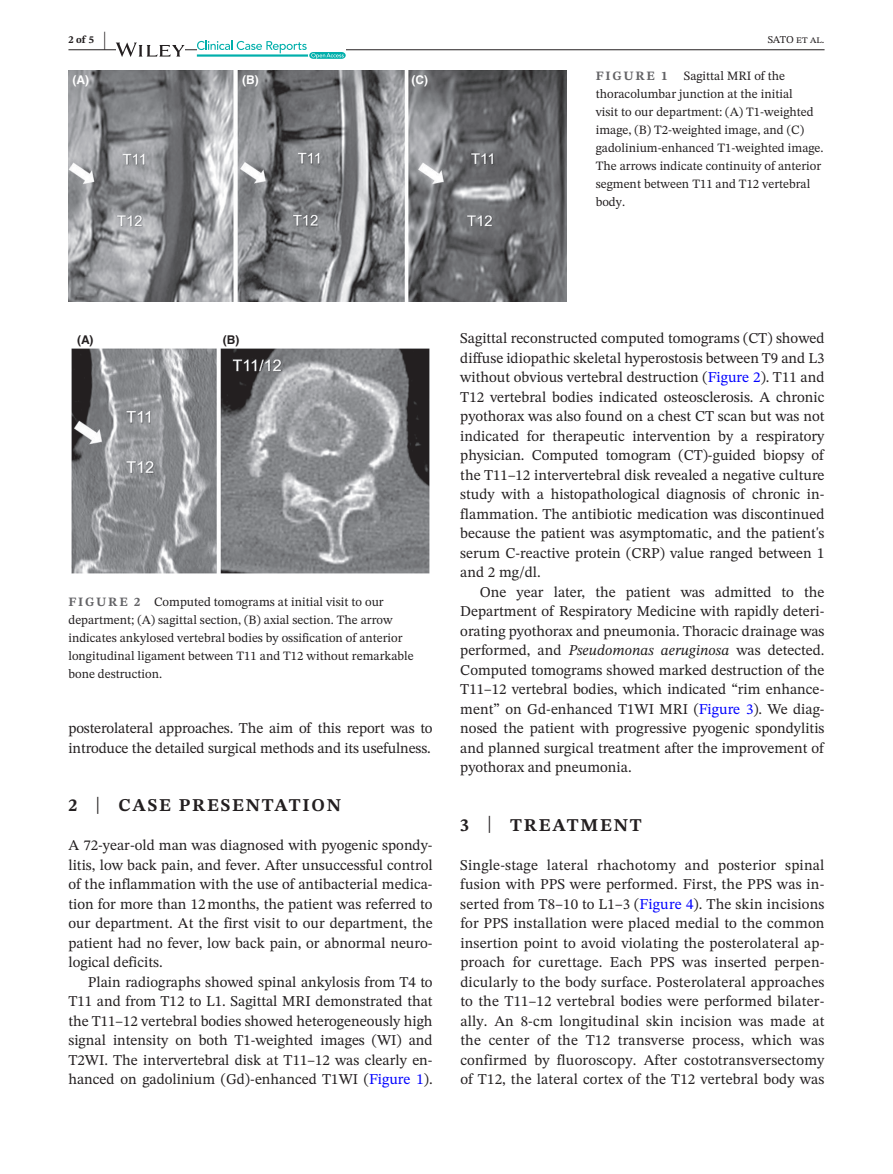
<style>
.page{position:relative;width:893px;height:1174px;background:#fff}
.page>*{position:absolute;margin:0;border:0;box-sizing:border-box;transform-origin:0 0}
.t1{font:700 18px "STIX Two Text";letter-spacing:.1em;color:#231f20}
.t2{font:15px/19.5px "STIX Two Text";color:#231f20;text-align:justify}
.t3{font:12.75px/18px "STIX Two Text";color:#231f20}
.t4{font:700 12.75px "STIX Two Text";letter-spacing:.14em;color:#636366}
.t5{font:700 12px "Helvetica";color:#fff}
.t6{font:700 12px "Helvetica";color:#231f20}
.t7{font:10.5px "STIX Two Text";letter-spacing:-.01em;color:#231f20}
.t8{font:700 10.5px "STIX Two Text";color:#231f20}
.s1{font-size:21px}
.s2{font-weight:700;color:#636366}
.s3{font-weight:400;font-size:23.7px}
.s4{color:#00f}
.s5{font-style:italic}
</style>
<div class="page">
<hr style="left:68px;top:49px;width:756px;height:1px;background:#231f20">
<svg style="left:116px;top:43px;width:69px;height:14px"></svg>
<svg style="left:197px;top:41px;width:149px;height:18px"></svg>
<img style="left:68px;top:70px;width:498px;height:231px">
<img style="left:72px;top:348px;width:357px;height:225px">
<p class="t8" style="left:68px;top:32px;width:39px">2 of 5 <span class="s1">|</span></p>
<p class="t7" style="left:768px;top:32px;width:58px">SATO et al.</p>
<p class="t5" style="left:72px;top:70px;width:18px">(A)</p>
<p class="t5" style="left:242px;top:70px;width:18px">(B)</p>
<p class="t5" style="left:411px;top:70px;width:18px">(C)</p>
<p class="t3" style="left:596px;top:66px;width:229px;text-indent:88px">Sagittal MRI of the thoracolumbar junction at the initial<br>visit to our department: (A) T1-weighted image, (B) T2-weighted image, and (C) gadolinium-enhanced T1-weighted image.<br>The arrows indicate continuity of anterior segment between T11 and T12 vertebral body.</p>
<p class="t4" style="left:596px;top:66px;width:73px">FIGURE 1</p>
<p class="t6" style="left:77px;top:330px;width:18px">(A)</p>
<p class="t6" style="left:223px;top:330px;width:18px">(B)</p>
<p class="t3" style="left:68px;top:592px;width:347px"><span class="s2">FIGURE 2</span> Computed tomograms at initial visit to our department; (A) sagittal section, (B) axial section. The arrow indicates ankylosed vertebral bodies by ossification of anterior longitudinal ligament between T11 and T12 without remarkable bone destruction.</p>
<p class="t2" style="left:68px;top:718px;width:366px">posterolateral approaches. The aim of this report was to introduce the detailed surgical methods and its usefulness.</p>
<p class="t1" style="left:68px;top:792px;width:274px">2 <span class="s3">|</span> CASE PRESENTATION</p>
<p class="t2" style="left:68px;top:835px;width:366px">A 72-year-old man was diagnosed with pyogenic spondy&shy;litis, low back pain, and fever. After unsuccessful control of the inflammation with the use of antibacterial medica&shy;tion for more than 12months, the patient was referred to our department. At the first visit to our department, the patient had no fever, low back pain, or abnormal neuro&shy;logical deficits.</p>
<p class="t2" style="left:68px;top:972px;width:366px;text-indent:20px">Plain radiographs showed spinal ankylosis from T4 to T11 and from T12 to L1. Sagittal MRI demonstrated that the T11–12 vertebral bodies showed heterogeneously high signal intensity on both T1-weighted images (WI) and T2WI. The intervertebral disk at T11–12 was clearly en&shy;hanced on gadolinium (Gd)-enhanced T1WI (<span class="s4">Figure 1</span>).</p>
<p class="t2" style="left:460px;top:328px;width:366px">Sagittal reconstructed computed tomograms (CT) showed diffuse idiopathic skeletal hyperostosis between T9 and L3 without obvious vertebral destruction (<span class="s4">Figure 2</span>). T11 and T12 vertebral bodies indicated osteosclerosis. A chronic pyothorax was also found on a chest CT scan but was not indicated for therapeutic intervention by a respiratory physician. Computed tomogram (CT)-guided biopsy of the T11–12 intervertebral disk revealed a negative culture study with a histopathological diagnosis of chronic in&shy;flammation. The antibiotic medication was discontinued because the patient was asymptomatic, and the patient's serum C-reactive protein (CRP) value ranged between 1 and 2 mg/dl.</p>
<p class="t2" style="left:460px;top:582px;width:366px;text-indent:19px">One year later, the patient was admitted to the Department of Respiratory Medicine with rapidly deteri&shy;orating pyothorax and pneumonia. Thoracic drainage was performed, and <span class="s5">Pseudomonas aeruginosa</span> was detected.<br>Computed tomograms showed marked destruction of the T11–12 vertebral bodies, which indicated “rim enhance&shy;ment” on Gd-enhanced T1WI MRI (<span class="s4">Figure 3</span>). We diag&shy;nosed the patient with progressive pyogenic spondylitis and planned surgical treatment after the improvement of pyothorax and pneumonia.</p>
<p class="t1" style="left:460px;top:812px;width:183px">3 <span class="s3">|</span> TREATMENT</p>
<p class="t2" style="left:460px;top:855px;width:366px">Single-stage lateral rhachotomy and posterior spinal fusion with PPS were performed. First, the PPS was in&shy;serted from T8–10 to L1–3 (<span class="s4">Figure 4</span>). The skin incisions for PPS installation were placed medial to the common insertion point to avoid violating the posterolateral ap&shy;proach for curettage. Each PPS was inserted perpen&shy;dicularly to the body surface. Posterolateral approaches to the T11–12 vertebral bodies were performed bilater&shy;ally. An 8-cm longitudinal skin incision was made at the center of the T12 transverse process, which was confirmed by fluoroscopy. After costotransversectomy of T12, the lateral cortex of the T12 vertebral body was</p>
</div>
